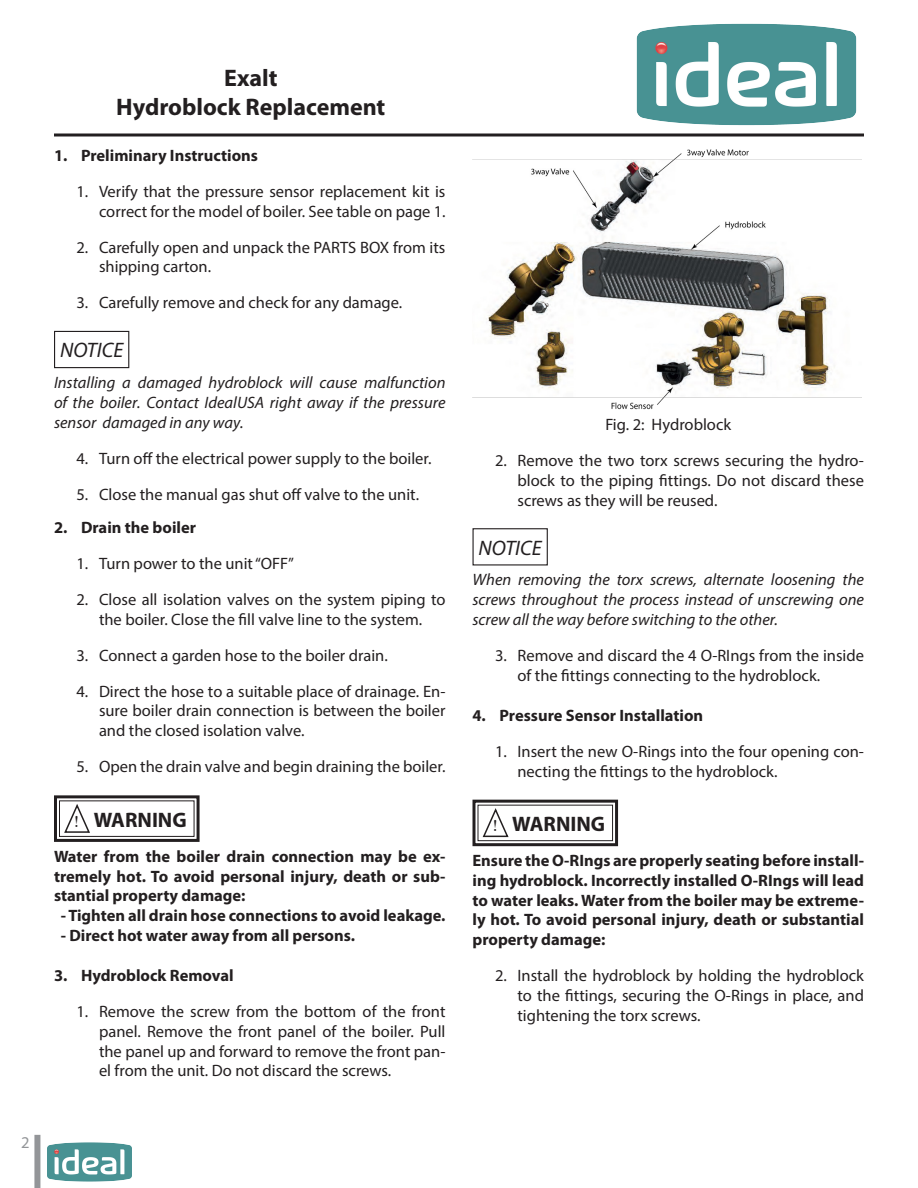
<style>
.page{position:relative;width:918px;height:1188px;background:#fff}
.page>*{position:absolute;margin:0;border:0;box-sizing:border-box;transform-origin:0 0}
.t1{font:700 24px/28.8px "Myriad Pro";color:#231f20;text-align:center}
.Warning{font:700 21px "Myriad Pro";color:#231f20}
.Notice{font:italic 21px "Myriad Pro";color:#231f20}
.t2{font:16.5px/19.8px "Myriad Pro";color:#231f20;text-align:justify}
.Warning-2{font:700 16.5px/19.8px "Myriad Pro";color:#231f20;text-align:justify}
.Notice-2{font:italic 16.5px/19.8px "Myriad Pro";color:#231f20;text-align:justify}
.Warning-3{font:16.5px "Bask Old Face";color:#231f20}
.t3{font:16.5px "Myriad Pro";color:#939598}
</style>
<div class="page">
<hr style="left:54px;top:134px;width:810px;height:2px;background:#231f20">
<div style="left:34px;top:1135px;width:6px;height:53px;background:#939598"></div>
<div style="left:54px;top:331px;width:75px;height:37px;border:1px solid #231f20"></div>
<svg style="left:54px;top:795px;width:146px;height:47px"></svg>
<img style="left:472px;top:149px;width:389px;height:261px">
<div style="left:472px;top:528px;width:76px;height:37px;border:1px solid #231f20"></div>
<svg style="left:472px;top:799px;width:147px;height:48px"></svg>
<img style="left:636px;top:23px;width:221px;height:103px">
<img style="left:47px;top:1142px;width:85px;height:40px">
<p class="t3" style="left:21px;top:1132px;width:10px">2</p>
<h1 class="t1" style="left:116px;top:63px;width:271px">Exalt<br>Hydroblock Replacement</h1>
<p class="Warning-2" style="left:54px;top:146px;width:206px">1. Preliminary Instructions</p>
<p class="t2" style="left:76px;top:181px;width:371px;text-align:right">1. Verify that the pressure sensor replacement kit is correct for the model of boiler. See table on page 1.</p>
<p class="t2" style="left:99px;top:237px;width:348px;text-indent:-22px">2. Carefully open and unpack the PARTS BOX from its shipping carton.</p>
<p class="t2" style="left:76px;top:293px;width:327px">3. Carefully remove and check for any damage.</p>
<p class="Notice" style="left:60px;top:337px;width:65px">NOTICE</p>
<p class="Notice-2" style="left:54px;top:372px;width:393px">Installing a damaged hydroblock will cause malfunction of the boiler. Contact IdealUSA right away if the pressure sensor damaged in any way.</p>
<p class="t2" style="left:76px;top:448px;width:357px">4. Turn off the electrical power supply to the boiler.</p>
<p class="t2" style="left:76px;top:484px;width:344px">5. Close the manual gas shut off valve to the unit.</p>
<p class="Warning-2" style="left:54px;top:518px;width:144px">2. Drain the boiler</p>
<p class="t2" style="left:76px;top:553px;width:219px">1. Turn power to the unit “OFF”</p>
<p class="t2" style="left:76px;top:589px;width:370px;text-align:center">2. Close all isolation valves on the system piping to the boiler. Close the fill valve line to the system.</p>
<p class="t2" style="left:76px;top:645px;width:313px">3. Connect a garden hose to the boiler drain.</p>
<p class="t2" style="left:99px;top:681px;width:348px;text-indent:-22px">4. Direct the hose to a suitable place of drainage. En&shy;sure boiler drain connection is between the boiler and the closed isolation valve.</p>
<p class="t2" style="left:76px;top:757px;width:371px">5. Open the drain valve and begin draining the boiler.</p>
<p class="Warning-3" style="left:75px;top:813px;width:6px">!</p>
<p class="Warning" style="left:94px;top:808px;width:95px">WARNING</p>
<p class="Warning-2" style="left:54px;top:846px;width:393px">Water from the boiler drain connection may be ex&shy;tremely hot. To avoid personal injury, death or sub&shy;stantial property damage:</p>
<p class="Warning-2" style="left:61px;top:906px;width:386px">- Tighten all drain hose connections to avoid leakage.</p>
<p class="Warning-2" style="left:61px;top:926px;width:296px">- Direct hot water away from all persons.</p>
<p class="Warning-2" style="left:54px;top:966px;width:181px">3. Hydroblock Removal</p>
<p class="t2" style="left:99px;top:1001px;width:348px;text-indent:-22px">1. Remove the screw from the bottom of the front panel. Remove the front panel of the boiler. Pull the panel up and forward to remove the front pan&shy;el from the unit. Do not discard the screws.</p>
<p class="t2" style="left:605px;top:415px;width:127px">Fig. 2: Hydroblock</p>
<p class="t2" style="left:518px;top:451px;width:348px;text-indent:-22px">2. Remove the two torx screws securing the hydro&shy;block to the piping fittings. Do not discard these screws as they will be reused.</p>
<p class="Notice" style="left:479px;top:535px;width:65px">NOTICE</p>
<p class="Notice-2" style="left:472px;top:570px;width:393px">When removing the torx screws, alternate loosening the screws throughout the process instead of unscrewing one screw all the way before switching to the other.</p>
<p class="t2" style="left:518px;top:645px;width:348px;text-indent:-22px">3. Remove and discard the 4 O-RIngs from the inside of the fittings connecting to the hydroblock.</p>
<p class="Warning-2" style="left:472px;top:706px;width:232px">4. Pressure Sensor Installation</p>
<p class="t2" style="left:518px;top:741px;width:348px;text-indent:-22px">1. Insert the new O-Rings into the four opening con&shy;necting the fittings to the hydroblock.</p>
<p class="Warning-3" style="left:493px;top:817px;width:6px">!</p>
<p class="Warning" style="left:512px;top:812px;width:95px">WARNING</p>
<p class="Warning-2" style="left:472px;top:851px;width:393px">Ensure the O-RIngs are properly seating before install&shy;ing hydroblock. Incorrectly installed O-RIngs will lead to water leaks. Water from the boiler may be extreme&shy;ly hot. To avoid personal injury, death or substantial property damage:</p>
<p class="t2" style="left:518px;top:965px;width:348px;text-indent:-22px">2. Install the hydroblock by holding the hydroblock to the fittings, securing the O-Rings in place, and tightening the torx screws.</p>
</div>
